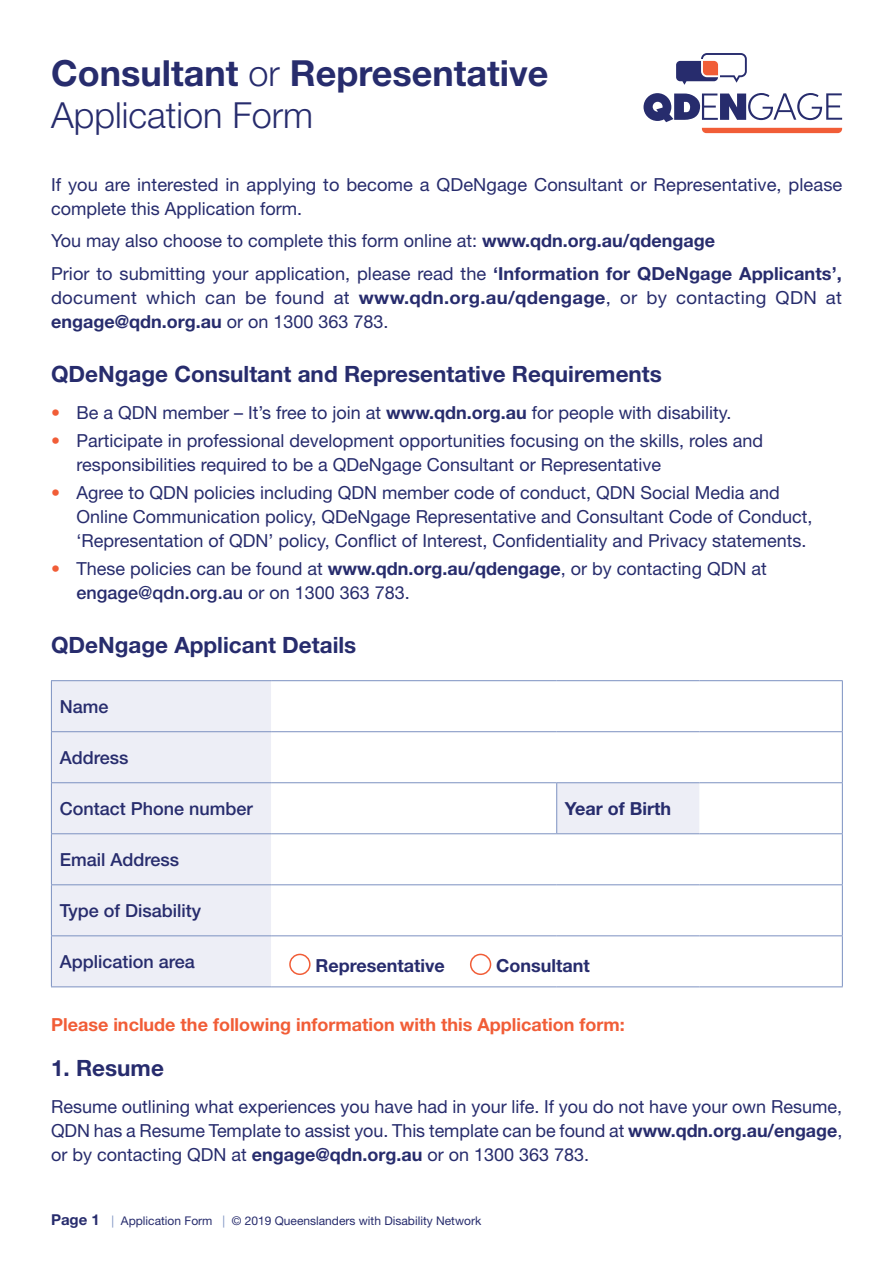
<style>
.page{position:relative;width:893px;height:1263px;background:#fff}
.page>*{position:absolute;margin:0;border:0;box-sizing:border-box;transform-origin:0 0}
.t1{font:700 36px/42px "Helvetica Neue LT Std";color:#272c6d}
.t2{font:700 22.5px "Helvetica Neue LT Std";color:#272c6d}
.t3{font:18px/24px "Helvetica Neue LT Std";color:#272c6d}
.t4{font:500 18px "Helvetica Neue LT Std";color:#272c6d}
.t5{font:700 18px "Helvetica Neue LT Std";color:#f15d37}
.t6{font:700 18px "Helvetica Neue LT Std";color:#272c6d}
.t7{font:12px "Helvetica Neue LT Std";color:#272c6d}
.s1{font-weight:300}
.s2{font-weight:700}
.s3{color:#f15d37}
.s4{font-weight:500}
.s5{font-weight:700;font-size:15px}
.s6{color:#7c91c1}
</style>
<div class="page">
<svg style="left:643px;top:93px;width:199px;height:29px"></svg>
<svg style="left:702px;top:128px;width:140px;height:5px"></svg>
<svg style="left:676px;top:53px;width:71px;height:32px"></svg>
<div style="left:52px;top:681px;width:219px;height:305px;background:#edeef6"></div>
<svg style="left:271px;top:681px;width:571px;height:305px"></svg>
<hr style="left:51px;top:731px;width:220px;height:1px;background:#7c91c1">
<hr style="left:271px;top:731px;width:286px;height:1px;background:#7c91c1">
<hr style="left:557px;top:731px;width:142px;height:1px;background:#7c91c1">
<hr style="left:699px;top:731px;width:144px;height:1px;background:#7c91c1">
<hr style="left:51px;top:782px;width:220px;height:1px;background:#7c91c1">
<hr style="left:271px;top:782px;width:286px;height:1px;background:#7c91c1">
<hr style="left:557px;top:782px;width:142px;height:1px;background:#7c91c1">
<hr style="left:699px;top:782px;width:144px;height:1px;background:#7c91c1">
<hr style="left:51px;top:833px;width:220px;height:1px;background:#7c91c1">
<hr style="left:271px;top:833px;width:286px;height:1px;background:#7c91c1">
<hr style="left:557px;top:833px;width:142px;height:1px;background:#7c91c1">
<hr style="left:699px;top:833px;width:144px;height:1px;background:#7c91c1">
<hr style="left:51px;top:884px;width:220px;height:1px;background:#7c91c1">
<hr style="left:271px;top:884px;width:286px;height:1px;background:#7c91c1">
<hr style="left:557px;top:884px;width:142px;height:1px;background:#7c91c1">
<hr style="left:699px;top:884px;width:144px;height:1px;background:#7c91c1">
<hr style="left:51px;top:935px;width:220px;height:1px;background:#7c91c1">
<hr style="left:271px;top:935px;width:286px;height:1px;background:#7c91c1">
<hr style="left:557px;top:935px;width:142px;height:1px;background:#7c91c1">
<hr style="left:699px;top:935px;width:144px;height:1px;background:#7c91c1">
<hr style="left:51px;top:986px;width:220px;height:1px;background:#7c91c1">
<hr style="left:271px;top:986px;width:286px;height:1px;background:#7c91c1">
<hr style="left:557px;top:986px;width:142px;height:1px;background:#7c91c1">
<hr style="left:699px;top:986px;width:144px;height:1px;background:#7c91c1">
<hr style="left:51px;top:680px;width:220px;height:1px;background:#7c91c1">
<hr style="left:51px;top:681px;width:1px;height:50px;background:#7c91c1">
<hr style="left:271px;top:680px;width:286px;height:1px;background:#7c91c1">
<hr style="left:557px;top:680px;width:142px;height:1px;background:#7c91c1">
<hr style="left:699px;top:680px;width:144px;height:1px;background:#7c91c1">
<hr style="left:842px;top:681px;width:1px;height:50px;background:#7c91c1">
<hr style="left:51px;top:732px;width:1px;height:50px;background:#7c91c1">
<hr style="left:842px;top:732px;width:1px;height:50px;background:#7c91c1">
<hr style="left:51px;top:783px;width:1px;height:50px;background:#7c91c1">
<hr style="left:556px;top:783px;width:1px;height:50px;background:#7c91c1">
<hr style="left:842px;top:783px;width:1px;height:50px;background:#7c91c1">
<hr style="left:51px;top:834px;width:1px;height:50px;background:#7c91c1">
<hr style="left:842px;top:834px;width:1px;height:50px;background:#7c91c1">
<hr style="left:51px;top:885px;width:1px;height:50px;background:#7c91c1">
<hr style="left:842px;top:885px;width:1px;height:50px;background:#7c91c1">
<hr style="left:51px;top:936px;width:1px;height:50px;background:#7c91c1">
<hr style="left:842px;top:936px;width:1px;height:50px;background:#7c91c1">
<div style="left:290px;top:954px;width:20px;height:20px;background:#fff;border-radius:50%"></div>
<div style="left:289px;top:954px;width:22px;height:21px;border:2px solid #f15d37;border-radius:50%"></div>
<div style="left:471px;top:954px;width:20px;height:20px;background:#fff;border-radius:50%"></div>
<div style="left:470px;top:954px;width:21px;height:21px;border:2px solid #f15d37;border-radius:50%"></div>
<h1 class="t1" style="left:51px;top:51px;width:499px">Consultant <span class="s1">or</span> Representative<br><span class="s1">Application Form</span></h1>
<p class="t3" style="left:51px;top:172px;width:793px">If you are interested in applying to become a QDeNgage Consultant or Representative, please complete this Application form.</p>
<p class="t3" style="left:51px;top:225px;width:792px;line-height:32.5px">You may also choose to complete this form online at: <span class="s2">www.qdn.org.au/qdengage<br></span>Prior to submitting your application, please read the <span class="s2">‘Information for QDeNgage Applicants’,</span></p>
<p class="t3" style="left:51px;top:285px;width:792px">document which can be found at <span class="s2">www.qdn.org.au/qdengage</span>, or by contacting QDN at <span class="s2">engage@qdn.org.au</span> or on 1300 363 783.</p>
<p class="t2" style="left:51px;top:360px;width:612px">QDeNgage Consultant and Representative Requirements</p>
<p class="t3" style="left:51px;top:400px;width:682px"><span class="s3">•</span> Be a QDN member – It’s free to join at <span class="s2">www.qdn.org.au</span> for people with disability.</p>
<p class="t3" style="left:77px;top:428px;width:688px;text-indent:-26px"><span class="s3">•</span> Participate in professional development opportunities focusing on the skills, roles and responsibilities required to be a QDeNgage Consultant or Representative</p>
<p class="t3" style="left:77px;top:480px;width:737px;text-indent:-26px"><span class="s3">•</span> Agree to QDN policies including QDN member code of conduct, QDN Social Media and<br>Online Communication policy, QDeNgage Representative and Consultant Code of Conduct, ‘Representation of QDN’ policy, Conflict of Interest, Confidentiality and Privacy statements.</p>
<p class="t3" style="left:77px;top:557px;width:692px;text-indent:-26px"><span class="s3">•</span> These policies can be found at <span class="s2">www.qdn.org.au/qdengage</span>, or by contacting QDN at <span class="s4">engage@qdn.org.au</span> or on 1300 363 783.</p>
<p class="t2" style="left:51px;top:631px;width:307px">QDeNgage Applicant Details</p>
<p class="t4" style="left:60px;top:695px;width:50px">Name</p>
<p class="t4" style="left:60px;top:746px;width:70px">Address</p>
<p class="t4" style="left:60px;top:797px;width:195px">Contact Phone number</p>
<p class="t6" style="left:565px;top:797px;width:108px">Year of Birth</p>
<p class="t4" style="left:60px;top:849px;width:121px">Email Address</p>
<p class="t4" style="left:60px;top:900px;width:143px">Type of Disability</p>
<p class="t4" style="left:60px;top:951px;width:137px">Application area</p>
<p class="t6" style="left:316px;top:954px;width:131px">Representative</p>
<p class="t6" style="left:496px;top:954px;width:95px">Consultant</p>
<p class="t5" style="left:51px;top:1013px;width:575px">Please include the following information with this Application form:</p>
<p class="t2" style="left:51px;top:1054px;width:114px">1. Resume</p>
<p class="t3" style="left:51px;top:1094px;width:793px;text-align:justify">Resume outlining what experiences you have had in your life. If you do not have your own Resume, QDN has a Resume Template to assist you. This template can be found at <span class="s2">www.qdn.org.au/engage</span>, or by contacting QDN at <span class="s2">engage@qdn.org.au</span> or on 1300 363 783.</p>
<p class="t7" style="left:51px;top:1213px;width:432px"><span class="s5">Page 1</span> <span class="s6">|</span> Application Form <span class="s6">|</span> © 2019 Queenslanders with Disability Network</p>
</div>
